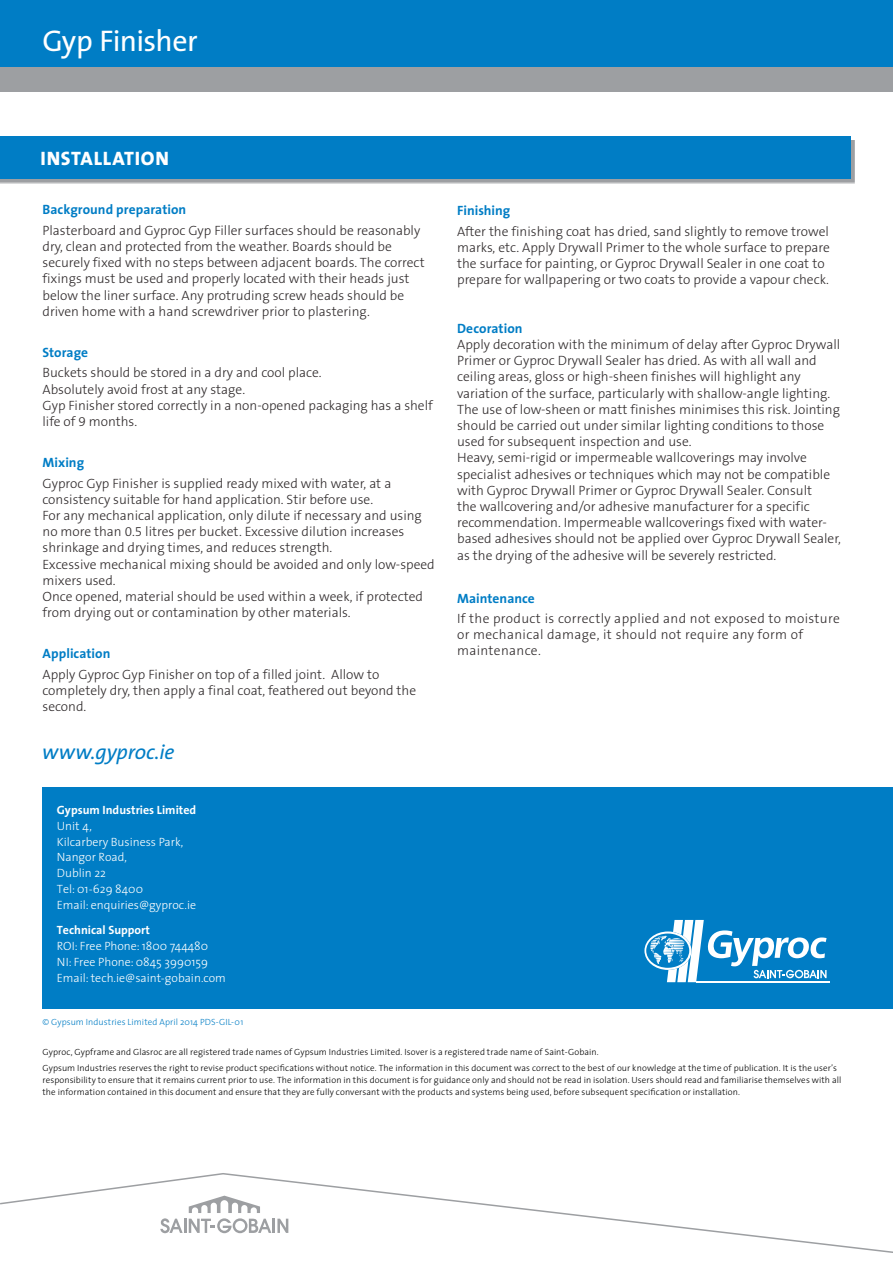
<style>
.page{position:relative;width:893px;height:1263px;background:#fff}
.page>*{position:absolute;margin:0;border:0;box-sizing:border-box;transform-origin:0 0}
.t1{font:30px "The Sans";letter-spacing:-.025em;color:#fff}
.t2{font:italic 21px "The Sans";letter-spacing:-.005em;color:#007dc5}
.t3{font:800 19.5px "The Sans";letter-spacing:.04em;color:#fff}
.t4{font:300 13.5px/16.2px "The Sans B3";color:#2f2a2b}
.t5{font:300 13.5px/16.2px "The Sans B3";letter-spacing:.025em;color:#2f2a2b}
.t6{font:700 13.5px "The Sans";letter-spacing:.005em;color:#007dc5}
.t7{font:300 12px/15.8px "The Sans";color:#fff}
.t8{font:700 12px "The Sans";color:#fff}
.t9{font:300 9px/16.2px "The Sans";letter-spacing:.01em;color:#000}
.t10{font:300 9px "The Sans";letter-spacing:.01em;color:#007dc5}
</style>
<div class="page">
<div style="left:0;top:57px;width:893px;height:35px;background:#9d9fa2"></div>
<div style="left:0;top:0;width:893px;height:67px;background:#007dc5"></div>
<svg style="left:0;top:1173px;width:893px;height:80px"></svg>
<hr style="left:272px;top:1219px;width:3px;height:14px;background:#9d9fa2">
<svg style="left:277px;top:1219px;width:11px;height:14px"></svg>
<svg style="left:160px;top:1195px;width:111px;height:38px"></svg>
<div style="left:43px;top:787px;width:850px;height:221px;background:#007dc5"></div>
<hr style="left:696px;top:981px;width:134px;height:1px;background:#fff">
<svg style="left:644px;top:920px;width:183px;height:62px"></svg>
<svg style="left:0;top:140px;width:855px;height:44px;background:#acafb2"></svg>
<div style="left:0;top:136px;width:850px;height:43px;background:#007dc5"></div>
<h1 class="t1" style="left:43px;top:16px;width:157px">Gyp Finisher</h1>
<h3 class="t3" style="left:41px;top:142px;width:130px">INSTALLATION</h3>
<p class="t6" style="left:43px;top:198px;width:145px">Background preparation</p>
<p class="t4" style="left:43px;top:223px;width:384px">Plasterboard and Gyproc Gyp Filler surfaces should be reasonably dry, clean and protected from the weather. Boards should be securely fixed with no steps between adjacent boards. The correct fixings must be used and properly located with their heads just below the liner surface. Any protruding screw heads should be driven home with a hand screwdriver prior to plastering.</p>
<p class="t6" style="left:43px;top:341px;width:47px">Storage</p>
<p class="t4" style="left:43px;top:365px;width:392px">Buckets should be stored in a dry and cool place.<br>Absolutely avoid frost at any stage.<br>Gyp Finisher stored correctly in a non-opened packaging has a shelf life of 9 months.</p>
<p class="t6" style="left:43px;top:451px;width:43px">Mixing</p>
<p class="t4" style="left:43px;top:475px;width:394px">Gyproc Gyp Finisher is supplied ready mixed with water, at a consistency suitable for hand application. Stir before use.<br>For any mechanical application, only dilute if necessary and using no more than 0.5 litres per bucket. Excessive dilution increases shrinkage and drying times, and reduces strength.<br>Excessive mechanical mixing should be avoided and only low-speed mixers used.<br>Once opened, material should be used within a week, if protected from drying out or contamination by other materials.</p>
<p class="t6" style="left:43px;top:643px;width:70px">Application</p>
<p class="t4" style="left:43px;top:667px;width:375px">Apply Gyproc Gyp Finisher on top of a filled joint. Allow to completely dry, then apply a final coat, feathered out beyond the second.</p>
<h2 class="t2" style="left:42px;top:734px;width:134px">www.gyproc.ie</h2>
<p class="t8" style="left:57px;top:800px;width:141px">Gypsum Industries Limited</p>
<p class="t7" style="left:57px;top:817px;width:141px">Unit 4,<br>Kilcarbery Business Park,<br>Nangor Road,<br>Dublin 22<br>Tel: 01-629 8400<br>Email: enquiries@gyproc.ie</p>
<p class="t8" style="left:57px;top:920px;width:95px">Technical Support</p>
<p class="t7" style="left:57px;top:938px;width:171px">ROI: Free Phone: 1800 744480<br>NI: Free Phone: 0845 3990159<br>Email: tech.ie@saint-gobain.com</p>
<p class="t6" style="left:457px;top:199px;width:55px">Finishing</p>
<p class="t4" style="left:457px;top:223px;width:374px">After the finishing coat has dried, sand slightly to remove trowel marks, etc. Apply Drywall Primer to the whole surface to prepare the surface for painting, or Gyproc Drywall Sealer in one coat to prepare for wallpapering or two coats to provide a vapour check.</p>
<p class="t6" style="left:457px;top:317px;width:67px">Decoration</p>
<p class="t4" style="left:457px;top:337px;width:385px">Apply decoration with the minimum of delay after Gyproc Drywall Primer or Gyproc Drywall Sealer has dried. As with all wall and ceiling areas, gloss or high-sheen finishes will highlight any variation of the surface, particularly with shallow-angle lighting.<br>The use of low-sheen or matt finishes minimises this risk. Jointing should be carried out under similar lighting conditions to those used for subsequent inspection and use.<br>Heavy, semi-rigid or impermeable wallcoverings may involve specialist adhesives or techniques which may not be compatible with Gyproc Drywall Primer or Gyproc Drywall Sealer. Consult<br>the wallcovering and/or adhesive manufacturer for a specific recommendation. Impermeable wallcoverings fixed with water&shy;based adhesives should not be applied over Gyproc Drywall Sealer, as the drying of the adhesive will be severely restricted.</p>
<p class="t6" style="left:457px;top:587px;width:79px">Maintenance</p>
<p class="t5" style="left:457px;top:611px;width:384px">If the product is correctly applied and not exposed to moisture or mechanical damage, it should not require any form of maintenance.</p>
<p class="t10" style="left:43px;top:1014px;width:202px">© Gypsum Industries Limited April 2014 PDS-GIL-01</p>
<p class="t9" style="left:43px;top:1043px;width:796px">Gyproc, Gypframe and Glasroc are all registered trade names of Gypsum Industries Limited. Isover is a registered trade name of Saint-Gobain.<br>Gypsum Industries reserves the right to revise product specifications without notice. The information in this document was correct to the best of our knowledge at the time of publication. It is the user’s</p>
<p class="t9" style="left:43px;top:1074px;width:800px;line-height:12px">responsibility to ensure that it remains current prior to use. The information in this document is for guidance only and should not be read in isolation. Users should read and familiarise themselves with all the information contained in this document and ensure that they are fully conversant with the products and systems being used, before subsequent specification or installation.</p>
</div>
